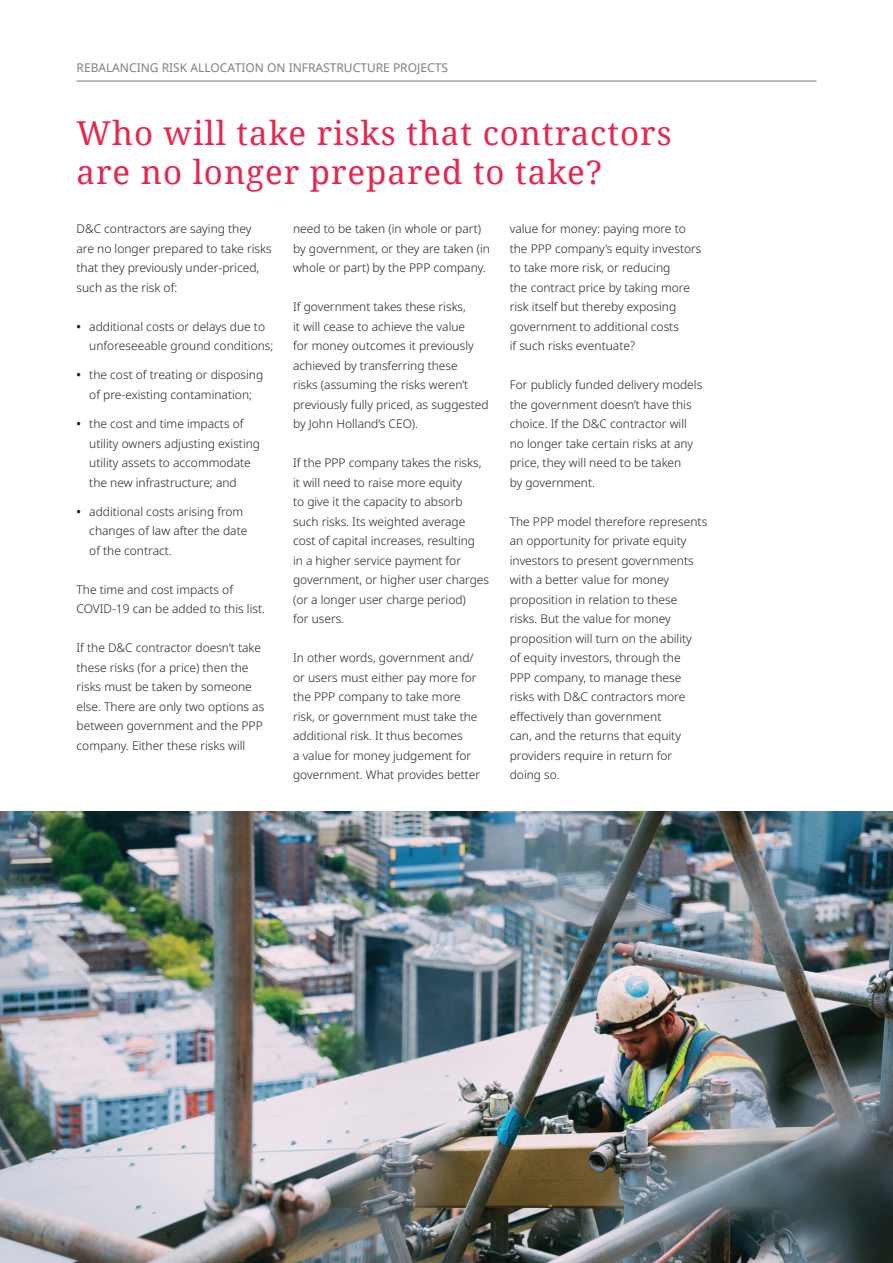
<style>
.page{position:relative;width:893px;height:1263px;background:#fff}
.page>*{position:absolute;margin:0;border:0;box-sizing:border-box;transform-origin:0 0}
.t1{font:33px/39px "Noto Serif";letter-spacing:.03em;color:#e72650}
.Body_copy{font:300 12px/19.5px "Noto Sans";color:#231f20}
.t2{font:12px "Noto Sans";color:#7f7f80}
.s1{font-weight:600}
</style>
<div class="page">
<hr style="left:77px;top:81px;width:739px;height:1px;background:#7f7f80">
<img style="left:0;top:811px;width:893px;height:452px">
<p class="t2" style="left:77px;top:60px;width:373px">REBALANCING RISK ALLOCATION ON INFRASTRUCTURE PROJECTS</p>
<p class="t1" style="left:77px;top:113px;width:596px">Who will take risks that contractors are no longer prepared to take?</p>
<p class="Body_copy" style="left:77px;top:219px;width:197px">D&amp;C contractors are saying they are no longer prepared to take risks that they previously under-priced, such as the risk of:</p>
<p class="Body_copy" style="left:89px;top:317px;width:186px;text-indent:-13px"><span class="s1">•</span> additional costs or delays due to unforeseeable ground conditions;</p>
<p class="Body_copy" style="left:77px;top:365px;width:188px;text-align:center"><span class="s1">•</span> the cost of treating or disposing of pre-existing contamination;</p>
<p class="Body_copy" style="left:89px;top:414px;width:172px;text-indent:-13px"><span class="s1">•</span> the cost and time impacts of utility owners adjusting existing utility assets to accommodate the new infrastructure; and</p>
<p class="Body_copy" style="left:89px;top:502px;width:160px;text-indent:-13px"><span class="s1">•</span> additional costs arising from changes of law after the date of the contract.</p>
<p class="Body_copy" style="left:77px;top:580px;width:190px">The time and cost impacts of<br>COVID-19 can be added to this list.</p>
<p class="Body_copy" style="left:77px;top:638px;width:189px">If the D&amp;C contractor doesn’t take these risks (for a price) then the risks must be taken by someone else. There are only two options as between government and the PPP company. Either these risks will</p>
<p class="Body_copy" style="left:510px;top:219px;width:193px">value for money: paying more to the PPP company’s equity investors to take more risk, or reducing<br>the contract price by taking more risk itself but thereby exposing government to additional costs<br>if such risks eventuate?</p>
<p class="Body_copy" style="left:510px;top:375px;width:194px">For publicly funded delivery models the government doesn’t have this choice. If the D&amp;C contractor will no longer take certain risks at any price, they will need to be taken<br>by government.</p>
<p class="Body_copy" style="left:510px;top:512px;width:199px">The PPP model therefore represents an opportunity for private equity investors to present governments with a better value for money proposition in relation to these risks. But the value for money proposition will turn on the ability<br>of equity investors, through the<br>PPP company, to manage these risks with D&amp;C contractors more effectively than government<br>can, and the returns that equity providers require in return for<br>doing so.</p>
<p class="Body_copy" style="left:293px;top:219px;width:198px">need to be taken (in whole or part) by government, or they are taken (in whole or part) by the PPP company.</p>
<p class="Body_copy" style="left:293px;top:297px;width:197px">If government takes these risks,<br>it will cease to achieve the value<br>for money outcomes it previously achieved by transferring these<br>risks (assuming the risks weren’t previously fully priced, as suggested by John Holland’s CEO).</p>
<p class="Body_copy" style="left:293px;top:453px;width:198px">If the PPP company takes the risks, it will need to raise more equity<br>to give it the capacity to absorb such risks. Its weighted average cost of capital increases, resulting<br>in a higher service payment for government, or higher user charges (or a longer user charge period)<br>for users.</p>
<p class="Body_copy" style="left:293px;top:648px;width:189px">In other words, government and/ or users must either pay more for the PPP company to take more risk, or government must take the additional risk. It thus becomes<br>a value for money judgement for government. What provides better</p>
</div>
